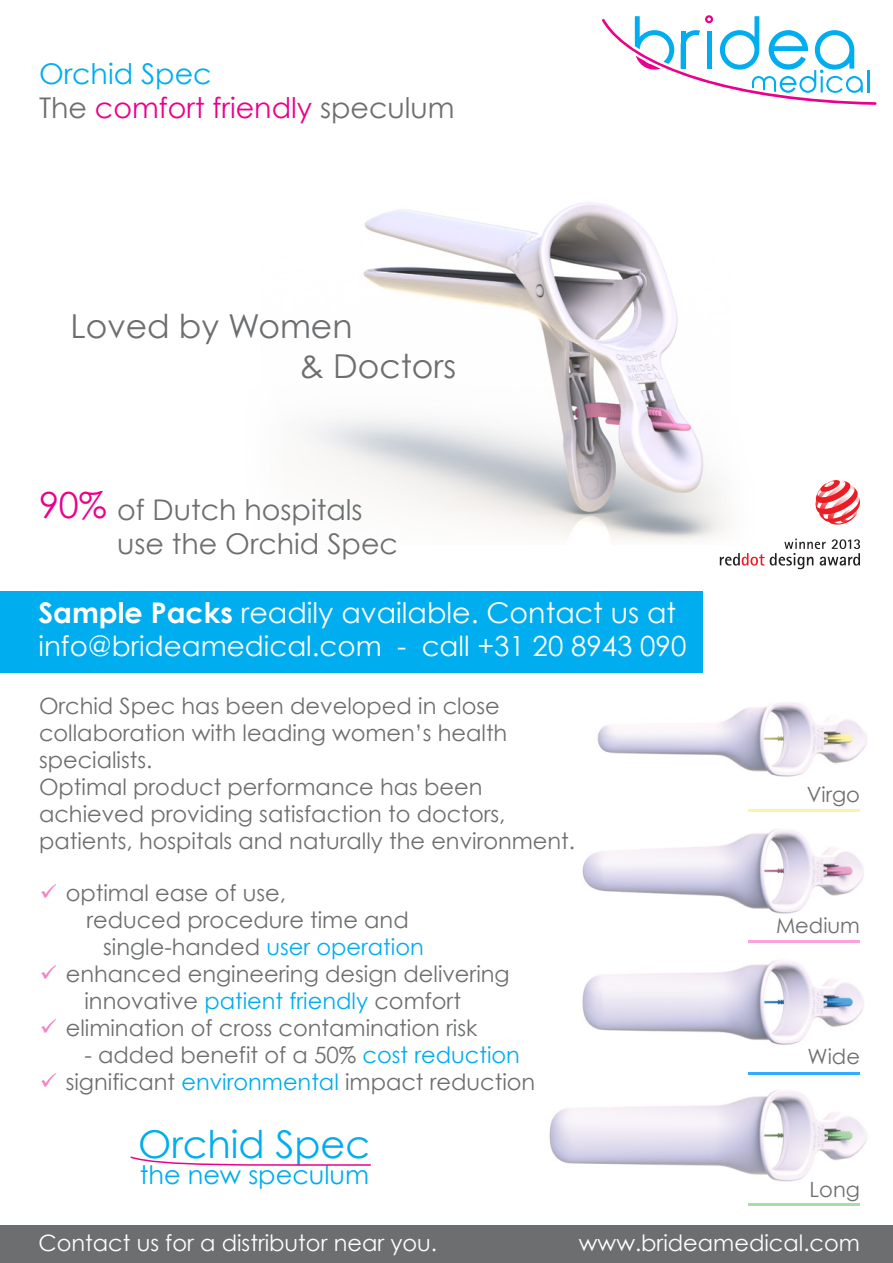
<style>
.page{position:relative;width:893px;height:1263px;background:#fff}
.page>*{position:absolute;margin:0;border:0;box-sizing:border-box;transform-origin:0 0}
.t1{font:38.25px "Century Gothic";color:#00adee}
.t2{font:33px/39.6px "Century Gothic";color:#6d6e70}
.t3{font:28.5px "Century Gothic";color:#fff}
.t4{font:28.5px/34.2px "Century Gothic";color:#eb008b}
.t5{font:28.5px/34.2px "Century Gothic";color:#6d6e70}
.t6{font:27.75px "Century Gothic";color:#fff}
.t7{font:25.65px "Century Gothic";color:#00adee}
.t8{font:22.5px/27px "Century Gothic";color:#6d6e70;text-align:center}
.t9{font:22.5px "Century Gothic";color:#fff}
.t10{font:21px "Century Gothic";color:#6d6e70}
.s1{color:#00adee}
.s2{color:#6d6e70}
.s3{font-size:36px;color:#eb008b}
.s4{font-weight:700}
.s5{color:#eb008b}
</style>
<div class="page">
<img style="left:549px;top:702px;width:319px;height:480px">
<img style="left:312px;top:202px;width:415px;height:339px">
<svg style="left:602px;top:15px;width:274px;height:90px"></svg>
<svg style="left:720px;top:539px;width:140px;height:30px"></svg>
<svg style="left:815px;top:480px;width:45px;height:45px"></svg>
<div style="left:0;top:1225px;width:893px;height:38px;background:#6d6e70"></div>
<div style="left:0;top:591px;width:703px;height:81px;background:#00adee"></div>
<hr style="left:748px;top:809px;width:111px;height:2px;background:#fcf4a2">
<hr style="left:748px;top:1203px;width:111px;height:3px;background:#a6deaa">
<hr style="left:748px;top:940px;width:111px;height:3px;background:#f9a2db">
<hr style="left:748px;top:1072px;width:111px;height:2px;background:#31adff">
<svg style="left:130px;top:1156px;width:241px;height:10px"></svg>
<p class="t4" style="left:39px;top:56px;width:417px"><span class="s1">Orchid Spec<br></span><span class="s2">The</span> comfort friendly <span class="s2">speculum</span></p>
<h2 class="t2" style="left:299px;top:306px;width:159px;text-indent:-229px">Loved by Women<br>&amp; Doctors</h2>
<p class="t5" style="left:117px;top:492px;width:282px;text-indent:-78px"><span class="s3">90%</span> of Dutch hospitals use the Orchid Spec</p>
<p class="t3" style="left:39px;top:592px;width:639px"><span class="s4">Sample Packs</span> readily available. Contact us at</p>
<p class="t6" style="left:39px;top:626px;width:649px">info@brideamedical.com - call +31 20 8943 090</p>
<p class="t8" style="left:39px;top:692px;width:538px;text-align:left">Orchid Spec has been developed in close collaboration with leading women’s health specialists.<br>Optimal product performance has been achieved providing satisfaction to doctors, patients, hospitals and naturally the environment.</p>
<p class="t8" style="left:39px;top:879px;width:249px"><span class="s5">✓</span> optimal ease of use,</p>
<p class="t8" style="left:86px;top:906px;width:324px">reduced procedure time and</p>
<p class="t8" style="left:103px;top:933px;width:322px">single-handed <span class="s1">user operation</span></p>
<p class="t8" style="left:39px;top:960px;width:472px"><span class="s5">✓</span> enhanced engineering design delivering innovative <span class="s1">patient friendly</span> comfort</p>
<p class="t8" style="left:39px;top:1014px;width:440px"><span class="s5">✓</span> elimination of cross contamination risk</p>
<p class="t8" style="left:84px;top:1041px;width:437px">- added benefit of a 50% <span class="s1">cost reduction</span></p>
<p class="t8" style="left:39px;top:1068px;width:498px"><span class="s5">✓</span> significant <span class="s1">environmental</span> impact reduction</p>
<h1 class="t1" style="left:138px;top:1117px;width:233px">Orchid Spec</h1>
<p class="t7" style="left:140px;top:1156px;width:231px">the new speculum</p>
<p class="t10" style="left:807px;top:780px;width:55px">Virgo</p>
<p class="t10" style="left:776px;top:911px;width:86px">Medium</p>
<p class="t10" style="left:807px;top:1042px;width:54px">Wide</p>
<p class="t10" style="left:810px;top:1175px;width:52px">Long</p>
<p class="t9" style="left:39px;top:1227px;width:400px">Contact us for a distributor near you.</p>
<p class="t9" style="left:579px;top:1227px;width:283px">www.brideamedical.com</p>
</div>
